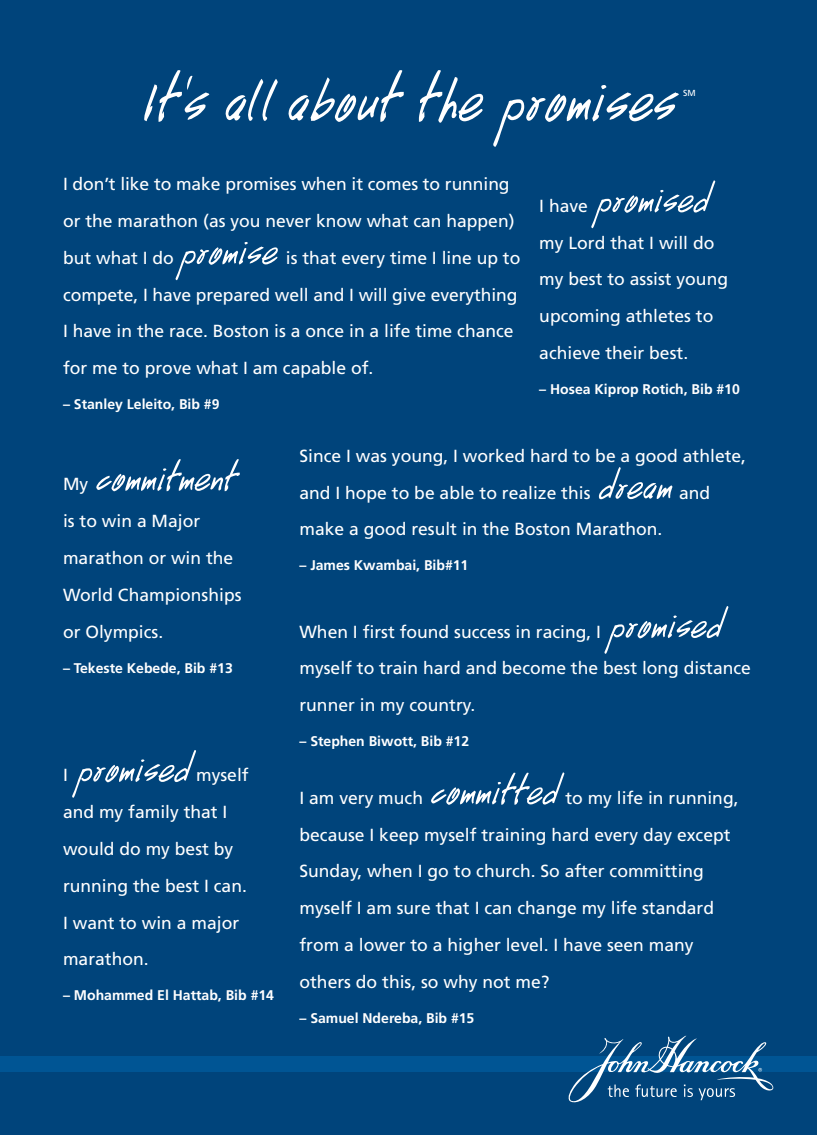
<style>
.page{position:relative;width:817px;height:1135px;background:#fff}
.page>*{position:absolute;margin:0;border:0;box-sizing:border-box;transform-origin:0 0}
.t1{font:700 81.9px "Handwriting";color:#fff;scale:.96 1}
.t2{font:700 50.75px "Handwriting";letter-spacing:-.005em;color:#fff}
.t3{font:17.5px/36.8px "Frutiger LT Std";color:#fff}
.t4{font:700 14px "Frutiger LT Std";color:#fff}
.t5{font:8.75px "Frutiger LT Std";color:#fff}
</style>
<div class="page">
<div style="left:0;top:0;width:816px;height:1134px;background:#00447b"></div>
<h1 class="t1" style="left:143px;top:70px;width:557px">It's all about the promises</h1>
<p class="t5" style="left:683px;top:89px;width:14px">SM</p>
<p class="t3" style="left:63px;top:167px;width:453px">I don’t like to make promises when it comes to running or the marathon (as you never know what can happen) but what I do</p>
<h2 class="t2" style="left:180px;top:232px;width:99px">promise</h2>
<p class="t3" style="left:63px;top:241px;width:459px;text-indent:223px">is that every time I line up to compete, I have prepared well and I will give everything I have in the race. Boston is a once in a life time chance for me to prove what I am capable of.</p>
<p class="t4" style="left:63px;top:398px;width:158px">– Stanley Leleito, Bib #9</p>
<h2 class="t2" style="left:596px;top:180px;width:115px">promised</h2>
<p class="t3" style="left:539px;top:225px;width:190px">my Lord that I will do my best to assist young upcoming athletes to achieve their best.</p>
<p class="t4" style="left:539px;top:383px;width:202px">– Hosea Kiprop Rotich, Bib #10</p>
<p class="t3" style="left:539px;top:189px;width:50px">I have</p>
<h2 class="t2" style="left:96px;top:459px;width:143px">commitment</h2>
<p class="t3" style="left:63px;top:504px;width:180px">is to win a Major marathon or win the<br>World Championships or Olympics.</p>
<p class="t4" style="left:63px;top:661px;width:171px">– Tekeste Kebede, Bib #13</p>
<p class="t3" style="left:63px;top:467px;width:27px">My</p>
<h2 class="t2" style="left:77px;top:749px;width:115px">promised</h2>
<p class="t3" style="left:63px;top:758px;width:187px;text-indent:133px">myself and my family that I would do my best by running the best I can.<br>I want to win a major marathon.</p>
<p class="t4" style="left:63px;top:989px;width:212px">– Mohammed El Hattab, Bib #14</p>
<p class="t3" style="left:63px;top:758px;width:6px">I</p>
<p class="t3" style="left:299px;top:438px;width:448px">Since I was young, I worked hard to be a good athlete, and I hope to be able to realize this</p>
<h2 class="t2" style="left:598px;top:467px;width:75px">dream</h2>
<p class="t3" style="left:679px;top:475px;width:33px">and</p>
<p class="t3" style="left:299px;top:512px;width:364px">make a good result in the Boston Marathon.</p>
<p class="t4" style="left:299px;top:559px;width:170px">– James Kwambai, Bib#11</p>
<h2 class="t2" style="left:609px;top:606px;width:115px">promised</h2>
<p class="t3" style="left:299px;top:651px;width:453px">myself to train hard and become the best long distance runner in my country.</p>
<p class="t4" style="left:299px;top:735px;width:171px">– Stephen Biwott, Bib #12</p>
<p class="t3" style="left:299px;top:614px;width:303px">When I first found success in racing, I</p>
<h2 class="t2" style="left:430px;top:772px;width:130px">committed</h2>
<p class="t3" style="left:299px;top:780px;width:440px;text-indent:266px">to my life in running, because I keep myself training hard every day except Sunday, when I go to church. So after committing myself I am sure that I can change my life standard from a lower to a higher level. I have seen many others do this, so why not me?</p>
<p class="t4" style="left:299px;top:1011px;width:176px">– Samuel Ndereba, Bib #15</p>
<p class="t3" style="left:299px;top:780px;width:125px">I am very much</p>
</div>
